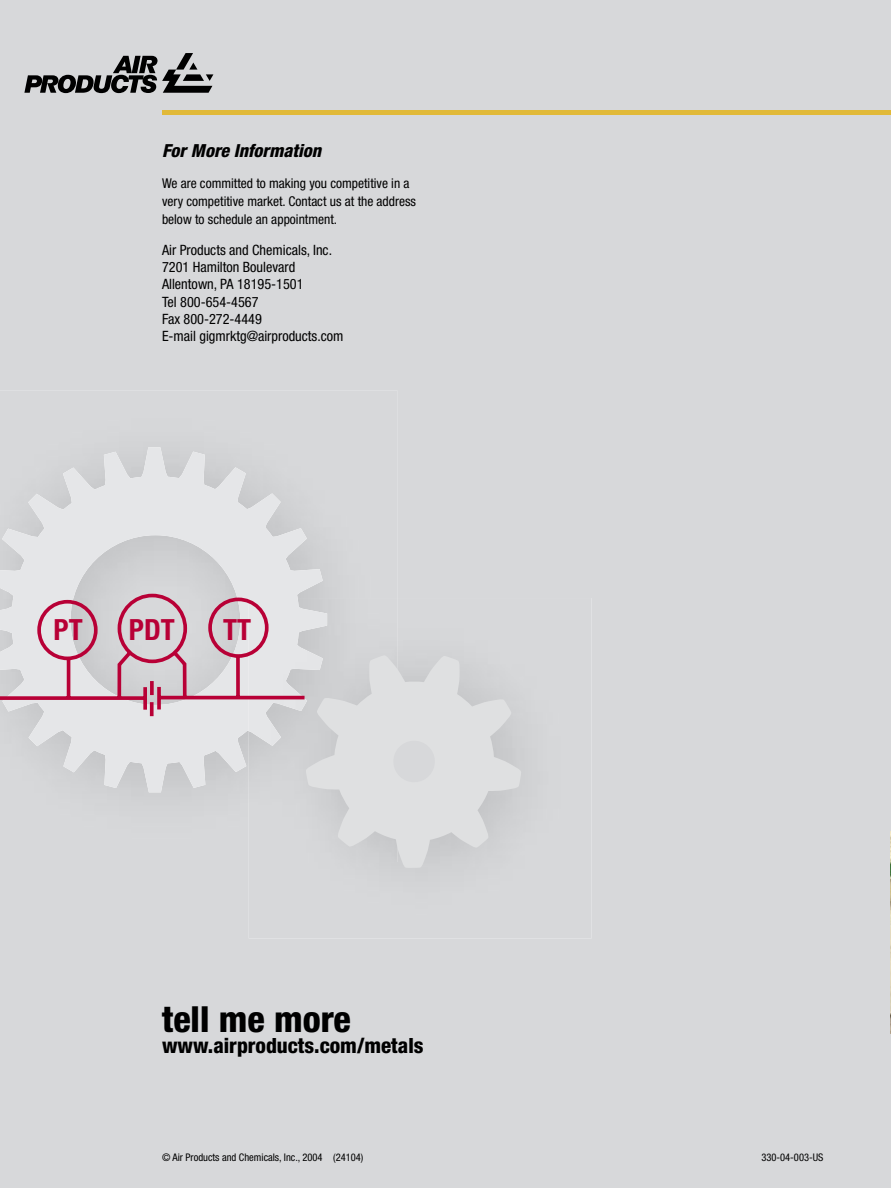
<style>
.page{position:relative;width:891px;height:1188px;background:#d7d8da}
.page>*{position:absolute;margin:0;border:0;box-sizing:border-box;transform-origin:0 0}
.t1{font:800 condensed 36px "Helvetica Neue";color:#000}
.t2{font:700 condensed 29.25px "Helvetica Neue";color:#b80036}
.t3{font:800 condensed 21px "Helvetica Neue";color:#000}
.t4{font:italic 800 condensed 18px "Helvetica Neue";color:#000}
.t5{font:condensed 14.25px/17.2px "Helvetica Neue";color:#000}
.t6{font:condensed 13.5px/18px "Helvetica Neue";color:#000}
.t7{font:condensed 10.5px "Helvetica Neue";color:#000}
</style>
<div class="page">
<svg style="left:24px;top:53px;width:189px;height:40px;background:#878889"></svg>
<hr style="left:162px;top:111px;width:729px;height:4px;background:#e1b938">
<img style="left:890px;top:831px;width:1px;height:203px">
<div style="left:0;top:390px;width:397px;height:472px;background:#d7d8da"></div>
<img style="left:0;top:447px;width:323px;height:345px">
<div style="left:249px;top:598px;width:342px;height:341px;background:#d7d8da"></div>
<div style="left:249px;top:598px;width:148px;height:264px;background:#d5d6d8"></div>
<img style="left:249px;top:598px;width:78px;height:148px">
<svg style="left:306px;top:655px;width:215px;height:213px;background:#d8d9da"></svg>
<svg style="left:0;top:593px;width:308px;height:126px;background:#d7c5cd"></svg>
<p class="t4" style="left:162px;top:139px;width:161px">For More Information</p>
<p class="t6" style="left:162px;top:174px;width:256px">We are committed to making you competitive in a very competitive market. Contact us at the address below to schedule an appointment.</p>
<p class="t5" style="left:162px;top:241px;width:183px">Air Products and Chemicals, Inc.<br>7201 Hamilton Boulevard<br>Allentown, PA 18195-1501<br>Tel 800-654-4567<br>Fax 800-272-4449<br>E-mail gigmrktg@airproducts.com</p>
<h2 class="t2" style="left:54px;top:612px;width:31px">PT</h2>
<h2 class="t2" style="left:129px;top:612px;width:47px">PDT</h2>
<h2 class="t2" style="left:223px;top:612px;width:30px">TT</h2>
<h1 class="t1" style="left:162px;top:997px;width:190px">tell me more</h1>
<h3 class="t3" style="left:162px;top:1032px;width:263px">www.airproducts.com/metals</h3>
<p class="t7" style="left:162px;top:1151px;width:203px">© Air Products and Chemicals, Inc., 2004 (24104)</p>
<p class="t7" style="left:761px;top:1151px;width:64px">330-04-003-US</p>
</div>
